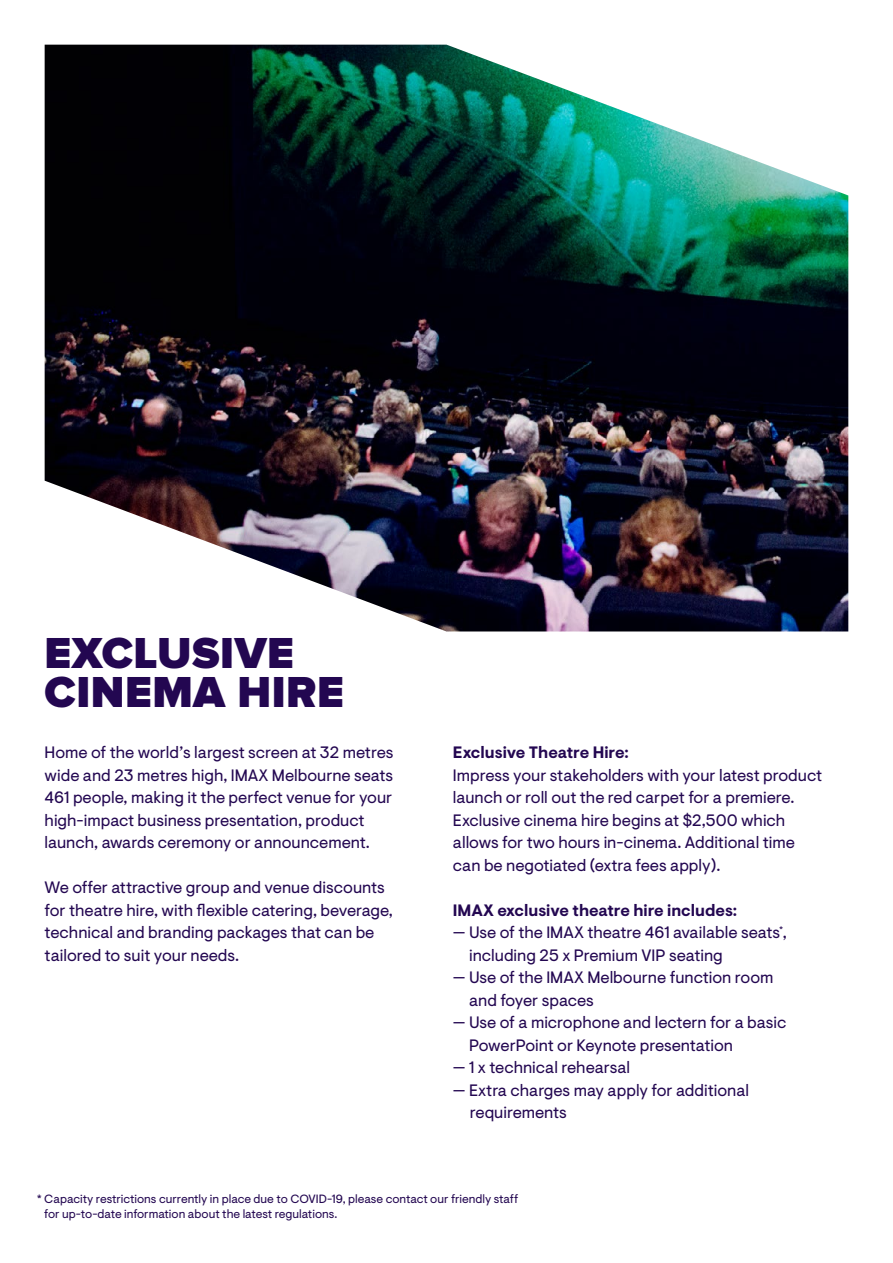
<style>
.page{position:relative;width:893px;height:1263px;background:#fff}
.page>*{position:absolute;margin:0;border:0;box-sizing:border-box;transform-origin:0 0}
.t1{font:900 45px/39px "Proxima Nova";letter-spacing:.01em;color:#230751}
.t2{font:16.5px/22.5px "Visuelt";color:#230751}
.t3{font:700 16.5px "Visuelt";color:#230751}
.t4{font:12px/15px "Visuelt";color:#230751}
</style>
<div class="page">
<img style="left:45px;top:45px;width:803px;height:586px">
<h1 class="t1" style="left:45px;top:635px;width:301px">EXCLUSIVE<br>CINEMA HIRE</h1>
<p class="t2" style="left:45px;top:741px;width:350px">Home of the world’s largest screen at 32 metres wide and 23 metres high, IMAX Melbourne seats 461 people, making it the perfect venue for your high-impact business presentation, product launch, awards ceremony or announcement.</p>
<p class="t2" style="left:45px;top:876px;width:350px">We offer attractive group and venue discounts for theatre hire, with flexible catering, beverage, technical and branding packages that can be tailored to suit your needs.</p>
<p class="t3" style="left:453px;top:742px;width:177px">Exclusive Theatre Hire:</p>
<p class="t2" style="left:453px;top:764px;width:371px">Impress your stakeholders with your latest product launch or roll out the red carpet for a premiere.<br>Exclusive cinema hire begins at $2,500 which allows for two hours in-cinema. Additional time can be negotiated (extra fees apply).</p>
<p class="t3" style="left:453px;top:900px;width:286px">IMAX exclusive theatre hire includes:</p>
<p class="t2" style="left:469px;top:922px;width:319px;text-indent:-16px">— Use of the IMAX theatre 461 available seats<sup>*</sup>, including 25 x Premium VIP seating</p>
<p class="t2" style="left:469px;top:966px;width:306px;text-indent:-16px">— Use of the IMAX Melbourne function room and foyer spaces</p>
<p class="t2" style="left:469px;top:1011px;width:319px;text-indent:-16px">— Use of a microphone and lectern for a basic<br>PowerPoint or Keynote presentation</p>
<p class="t2" style="left:453px;top:1057px;width:179px">— 1 x technical rehearsal</p>
<p class="t2" style="left:470px;top:1079px;width:281px;text-indent:-17px">— Extra charges may apply for additional requirements</p>
<p class="t4" style="left:44px;top:1192px;width:475px;text-indent:-8px">* Capacity restrictions currently in place due to COVID-19, please contact our friendly staff for up-to-date information about the latest regulations.</p>
</div>
